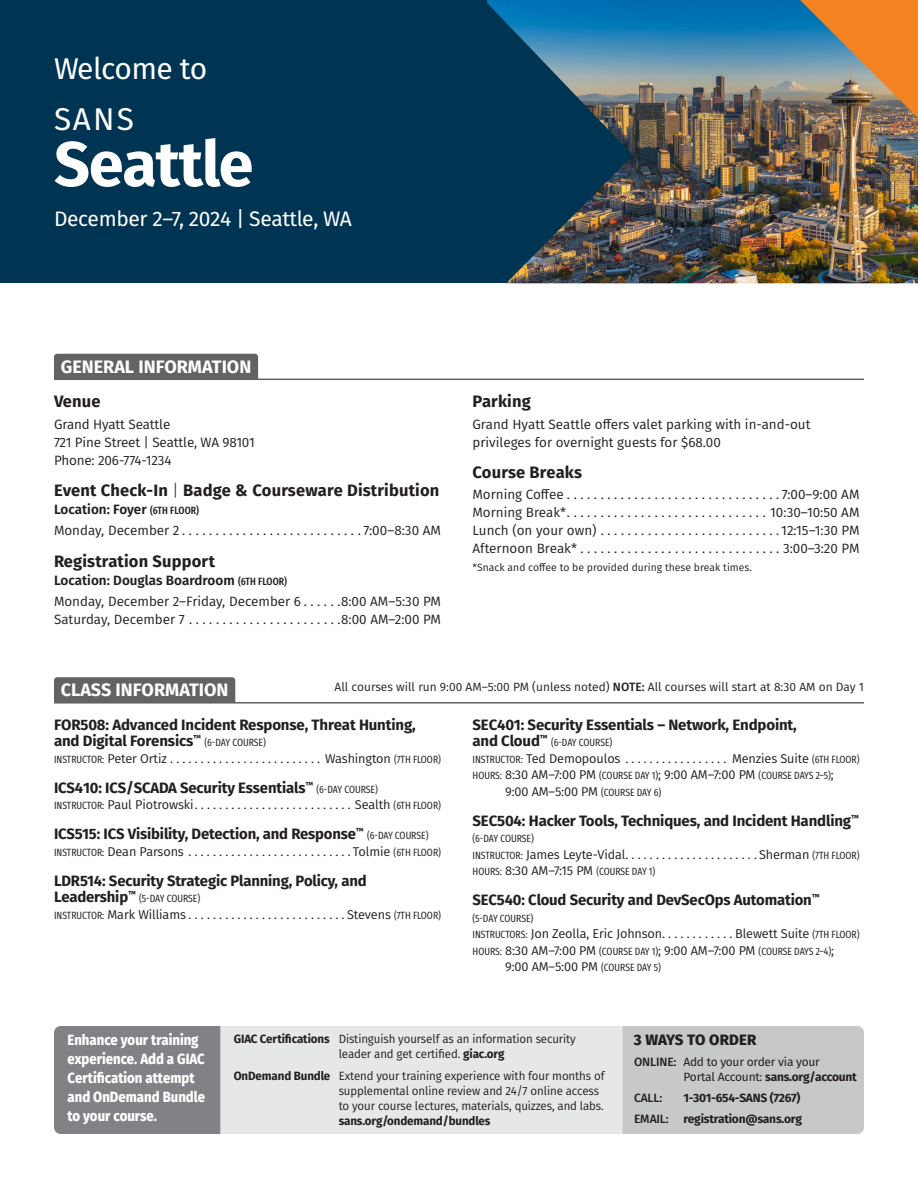
<style>
.page{position:relative;width:918px;height:1188px;background:#fff}
.page>*{position:absolute;margin:0;border:0;box-sizing:border-box;transform-origin:0 0}
.t1{font:700 63px "Fira Sans";letter-spacing:-.02em;color:#fff}
.t2{font:31.5px "Fira Sans";color:#fff}
.t3{font:30px "Fira Sans";letter-spacing:-.03em;color:#fff}
.t4{font:21px "Fira Sans";letter-spacing:-.02em;color:#fff}
.t5{font:700 18px "Fira Sans";color:#fff}
.t6{font:700 16.5px "Fira Sans";letter-spacing:.01em;color:#231f20}
.t7{font:700 15px/16.5px "Fira Sans";letter-spacing:-.01em;color:#231f20}
.t8{font:800 15px "Fira Sans";color:#231f20}
.t9{font:800 14.85px/18.9px "Fira Sans";color:#fff;scale:.89 1}
.t10{font:13.5px/18px "Fira Sans";color:#231f20}
.t11{font:12.75px "Fira Sans";letter-spacing:-.01em;color:#231f20}
.t12{font:12px/15px "Fira Sans";letter-spacing:-.01em;color:#231f20;scale:.96 1}
.t13{font:12px "Fira Sans";letter-spacing:-.01em;color:#231f20}
.t14{font:12px/15px "Fira Sans";letter-spacing:-.02em;color:#231f20}
.t15{font:700 12px/21px "Fira Sans";letter-spacing:-.02em;color:#231f20;text-align:right}
.t16{font:700 12px "Fira Sans";letter-spacing:-.02em;color:#231f20;scale:.96 1}
.t17{font:500 12px "Fira Sans";color:#231f20}
.t18{font:10.5px "Fira Sans Compressed";letter-spacing:-.005em;color:#231f20}
.t19{font:10.5px "Fira Sans";color:#231f20}
.s1{font-weight:300}
.s2{font-weight:600}
.s3{font-family:"Fira Sans Compressed";font-weight:500;font-size:10.5px}
.s4{font-weight:500}
.s5{font-family:"Fira Sans Compressed";font-size:10.5px}
.s6{font-family:"Fira Sans";font-size:12.75px}
.s7{font-weight:700}
</style>
<div class="page">
<div style="left:54px;top:354px;width:204px;height:25px;background:#636366"></div>
<hr style="left:54px;top:379px;width:810px;height:1px;background:#636366">
<div style="left:54px;top:677px;width:181px;height:25px;background:#636366"></div>
<hr style="left:54px;top:702px;width:810px;height:2px;background:#636366">
<div style="left:0;top:0;width:918px;height:283px;background:#003453"></div>
<img style="left:487px;top:0;width:431px;height:283px">
<img style="left:800px;top:0;width:118px;height:118px">
<div style="left:54px;top:1026px;width:810px;height:108px;background:#e6e7e9;border-radius:7px"></div>
<div style="left:54px;top:1026px;width:166px;height:108px;background:#808285"></div>
<div style="left:623px;top:1026px;width:241px;height:108px;background:#c7c8ca"></div>
<h3 class="t3" style="left:54px;top:48px;width:155px">Welcome to</h3>
<h2 class="t2" style="left:54px;top:97px;width:81px">SANS</h2>
<h1 class="t1" style="left:54px;top:120px;width:201px">Seattle</h1>
<h3 class="t4" style="left:54px;top:204px;width:299px">December 2–7, 2024 | Seattle, WA</h3>
<h3 class="t5" style="left:61px;top:354px;width:192px">GENERAL INFORMATION</h3>
<p class="t6" style="left:54px;top:390px;width:48px">Venue</p>
<p class="t10" style="left:54px;top:415px;width:202px">Grand Hyatt Seattle<br>721 Pine Street | Seattle, WA 98101<br>Phone: 206-774-1234</p>
<p class="t6" style="left:54px;top:479px;width:387px">Event Check-In <span class="s1">|</span> Badge &amp; Courseware Distribution</p>
<p class="t10" style="left:54px;top:498px;width:389px;line-height:21.3px"><span class="s2">Location: Foyer</span> <span class="s3">(6TH FLOOR)<br></span>Monday, December 2 . . . . . . . . . . . . . . . . . . . . . . . . . . 7:00–8:30 AM</p>
<p class="t6" style="left:54px;top:550px;width:163px">Registration Support</p>
<p class="t10" style="left:54px;top:569px;width:389px;line-height:21.3px"><span class="s2">Location: Douglas Boardroom</span> <span class="s3">(6TH FLOOR)<br></span>Monday, December 2–Friday, December 6 . . . . . 8:00 AM–5:30 PM</p>
<p class="t10" style="left:54px;top:610px;width:389px">Saturday, December 7 . . . . . . . . . . . . . . . . . . . . . . 8:00 AM–2:00 PM</p>
<p class="t6" style="left:472px;top:390px;width:60px">Parking</p>
<p class="t10" style="left:472px;top:415px;width:340px">Grand Hyatt Seattle offers valet parking with in-and-out privileges for overnight guests for $68.00</p>
<p class="t6" style="left:472px;top:461px;width:111px">Course Breaks</p>
<p class="t10" style="left:472px;top:485px;width:389px;text-align:justify">Morning Coffee . . . . . . . . . . . . . . . . . . . . . . . . . . . . . . . 7:00–9:00 AM Morning Break* . . . . . . . . . . . . . . . . . . . . . . . . . . . . . . 10:30–10:50 AM Lunch (on your own) . . . . . . . . . . . . . . . . . . . . . . . . . . 12:15–1:30 PM Afternoon Break* . . . . . . . . . . . . . . . . . . . . . . . . . . . . . . 3:00–3:20 PM</p>
<p class="t19" style="left:472px;top:560px;width:280px">*Snack and coffee to be provided during these break times.</p>
<h3 class="t5" style="left:61px;top:677px;width:169px">CLASS INFORMATION</h3>
<p class="t13" style="left:334px;top:678px;width:531px">All courses will run 9:00 AM–5:00 PM (unless noted) <span class="s4">NOTE:</span> All courses will start at 8:30 AM on Day 1</p>
<p class="t7" style="left:54px;top:716px;width:363px">FOR508: Advanced Incident Response, Threat Hunting, and Digital Forensics<sup>™</sup></p>
<p class="t18" style="left:205px;top:735px;width:63px">(6-DAY COURSE)</p>
<p class="t11" style="left:54px;top:749px;width:388px"><span class="s5">INSTRUCTOR:</span> Peter Ortiz . . . . . . . . . . . . . . . . . . . . . . . . . Washington <span class="s5">(7TH FLOOR)</span></p>
<p class="t7" style="left:54px;top:779px;width:261px">ICS410: ICS/SCADA Security Essentials<sup>™</sup></p>
<p class="t18" style="left:317px;top:781px;width:63px">(6-DAY COURSE)</p>
<p class="t11" style="left:54px;top:795px;width:388px"><span class="s5">INSTRUCTOR:</span> Paul Piotrowski . . . . . . . . . . . . . . . . . . . . . . . . . . Sealth <span class="s5">(6TH FLOOR)</span></p>
<p class="t7" style="left:54px;top:826px;width:311px">ICS515: ICS Visibility, Detection, and Response<sup>™</sup></p>
<p class="t18" style="left:367px;top:828px;width:63px">(6-DAY COURSE)</p>
<p class="t11" style="left:54px;top:842px;width:388px"><span class="s5">INSTRUCTOR:</span> Dean Parsons . . . . . . . . . . . . . . . . . . . . . . . . . . Tolmie <span class="s5">(6TH FLOOR)</span></p>
<p class="t7" style="left:54px;top:872px;width:314px">LDR514: Security Strategic Planning, Policy, and<br>Leadership<sup>™</sup></p>
<p class="t18" style="left:139px;top:891px;width:62px">(5-DAY COURSE)</p>
<p class="t11" style="left:54px;top:905px;width:388px"><span class="s5">INSTRUCTOR:</span> Mark Williams . . . . . . . . . . . . . . . . . . . . . . . . . Stevens <span class="s5">(7TH FLOOR)</span></p>
<p class="t7" style="left:472px;top:716px;width:326px">SEC401: Security Essentials – Network, Endpoint, and Cloud<sup>™</sup></p>
<p class="t18" style="left:551px;top:735px;width:63px">(6-DAY COURSE)</p>
<p class="t11" style="left:473px;top:749px;width:388px"><span class="s5">INSTRUCTOR:</span> Ted Demopoulos . . . . . . . . . . . . . . . . . Menzies Suite <span class="s5">(6TH FLOOR)</span></p>
<p class="t18" style="left:473px;top:768px;width:363px">HOURS: <span class="s6">8:30 AM–7:00 PM</span> (COURSE DAY 1)<span class="s6">; 9:00 AM–7:00 PM</span> (COURSE DAYS 2–5)<span class="s6">;</span></p>
<p class="t11" style="left:505px;top:782px;width:158px">9:00 AM–5:00 PM <span class="s5">(COURSE DAY 6)</span></p>
<p class="t7" style="left:472px;top:812px;width:388px">SEC504: Hacker Tools, Techniques, and Incident Handling<sup>™</sup></p>
<p class="t18" style="left:472px;top:831px;width:63px">(6-DAY COURSE)</p>
<p class="t11" style="left:473px;top:845px;width:388px"><span class="s5">INSTRUCTOR:</span> James Leyte-Vidal . . . . . . . . . . . . . . . . . . . . . Sherman <span class="s5">(7TH FLOOR)</span></p>
<p class="t18" style="left:473px;top:864px;width:184px">HOURS: <span class="s6">8:30 AM–7:15 PM</span> (COURSE DAY 1)</p>
<p class="t7" style="left:472px;top:892px;width:349px">SEC540: Cloud Security and DevSecOps Automation<sup>™</sup></p>
<p class="t18" style="left:472px;top:910px;width:62px">(5-DAY COURSE)</p>
<p class="t11" style="left:473px;top:924px;width:388px"><span class="s5">INSTRUCTORS:</span> Jon Zeolla, Eric Johnson . . . . . . . . . . . Blewett Suite <span class="s5">(7TH FLOOR)</span></p>
<p class="t18" style="left:473px;top:943px;width:363px">HOURS: <span class="s6">8:30 AM–7:00 PM</span> (COURSE DAY 1)<span class="s6">; 9:00 AM–7:00 PM</span> (COURSE DAYS 2–4)<span class="s6">;</span></p>
<p class="t11" style="left:505px;top:957px;width:157px">9:00 AM–5:00 PM <span class="s5">(COURSE DAY 5)</span></p>
<p class="t9" style="left:68px;top:1030px;width:156px">Enhance your training experience. Add a GIAC<br>Certification attempt and OnDemand Bundle to your course.</p>
<p class="t8" style="left:634px;top:1029px;width:124px">3 WAYS TO ORDER</p>
<p class="t12" style="left:339px;top:1031px;width:249px;text-indent:-105px"><span class="s7">GIAC Certifications</span> Distinguish yourself as an information security leader and get certified. <span class="s7">giac.org</span></p>
<p class="t12" style="left:339px;top:1068px;width:278px;text-indent:-105px"><span class="s7">OnDemand Bundle</span> Extend your training experience with four months of supplemental online review and 24/7 online access to your course lectures, materials, quizzes, and labs.</p>
<p class="t16" style="left:339px;top:1113px;width:160px">sans.org/ondemand/bundles</p>
<p class="t14" style="left:683px;top:1054px;width:175px;text-indent:-49px"><span class="s4">ONLINE:</span> Add to your order via your<br>Portal Account: <span class="s7">sans.org/account</span></p>
<p class="t17" style="left:634px;top:1090px;width:30px">CALL:</p>
<p class="t15" style="left:634px;top:1087px;width:170px">1-301-654-SANS (7267)<br><span class="s4">EMAIL:</span> registration@sans.org</p>
</div>
